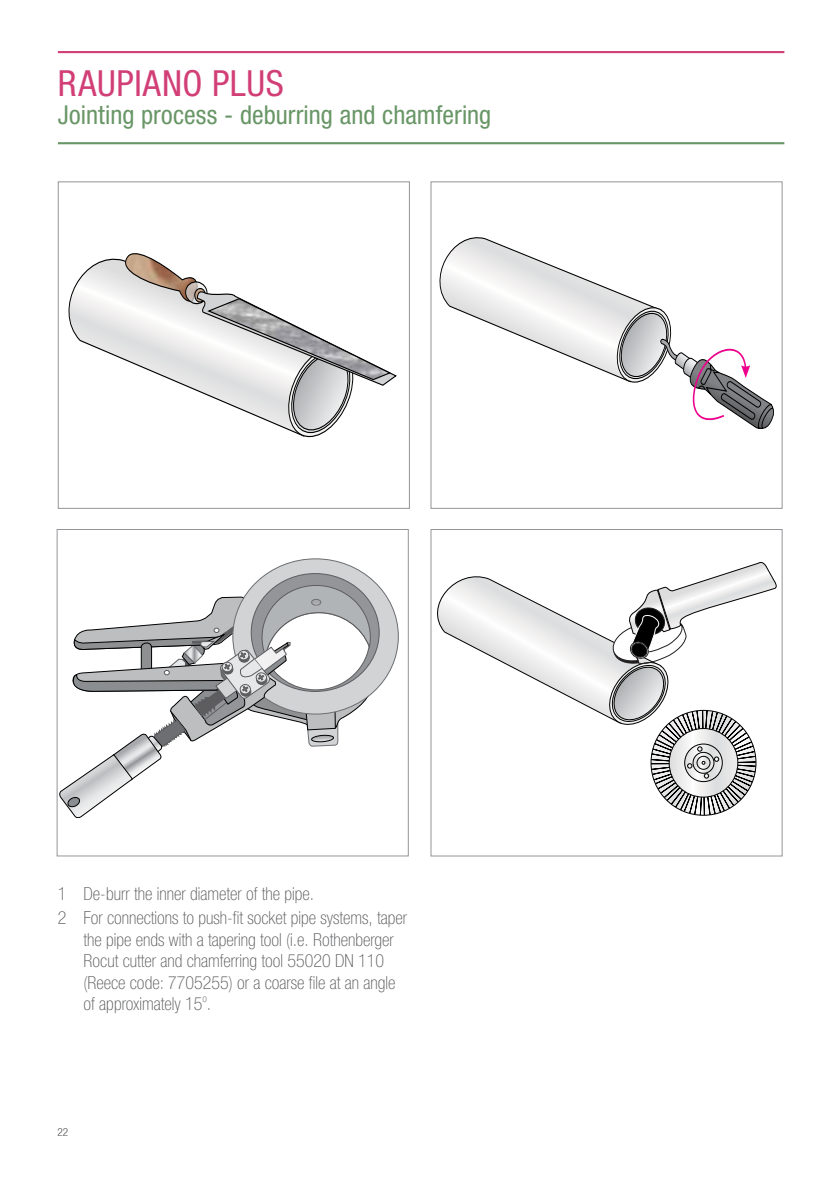
<style>
.page{position:relative;width:840px;height:1191px;background:#fff}
.page>*{position:absolute;margin:0;border:0;box-sizing:border-box;transform-origin:0 0}
.t1{font:condensed 36px "Helvetica Neue LTW1 G";letter-spacing:.015em;color:#d13f76}
.t2{font:condensed 26px "Helvetica Neue LTW1 G";color:#699667}
.t3{font:100 condensed 18px/21.6px "Helvetica Neue LTW1 G";color:#58595b}
.t4{font:300 condensed 11.4px "Helvetica Neue LT";color:#58595b}
</style>
<div class="page">
<div style="left:58px;top:181px;width:351px;height:328px;border:1px solid #939598"></div>
<div style="left:430px;top:181px;width:352px;height:328px;border:1px solid #939598"></div>
<svg style="left:57px;top:259px;width:3px;height:177px"></svg>
<svg style="left:68px;top:258px;width:52px;height:100px"></svg>
<svg style="left:120px;top:253px;width:276px;height:184px"></svg>
<svg style="left:430px;top:237px;width:344px;height:192px"></svg>
<div style="left:233px;top:559px;width:165px;height:155px;background:#d1d3d4;border-radius:50%"></div>
<div style="left:251px;top:573px;width:128px;height:118px;background:#939598;border-radius:50%"></div>
<svg style="left:59px;top:585px;width:312px;height:233px"></svg>
<div style="left:57px;top:529px;width:351px;height:327px;border:1px solid #939598"></div>
<hr style="left:58px;top:51px;width:725px;height:2px;background:#d13f76">
<hr style="left:58px;top:142px;width:725px;height:2px;background:#699667">
<svg style="left:430px;top:560px;width:347px;height:255px"></svg>
<h1 class="t1" style="left:58px;top:62px;width:227px">RAUPIANO PLUS</h1>
<h2 class="t2" style="left:58px;top:100px;width:435px">Jointing process - deburring and chamfering</h2>
<p class="t3" style="left:58px;top:882px;width:351px;line-height:24px">1 De-burr the inner diameter of the pipe.<br>2 For connections to push-fit socket pipe systems, taper</p>
<p class="t3" style="left:84px;top:928px;width:313px">the pipe ends with a tapering tool (i.e. Rothenberger Rocut cutter and chamferring tool 55020 DN 110 (Reece code: 7705255) or a coarse file at an angle of approximately 15<sup>o</sup>.</p>
<p class="t4" style="left:57px;top:1125px;width:12px">22</p>
</div>
